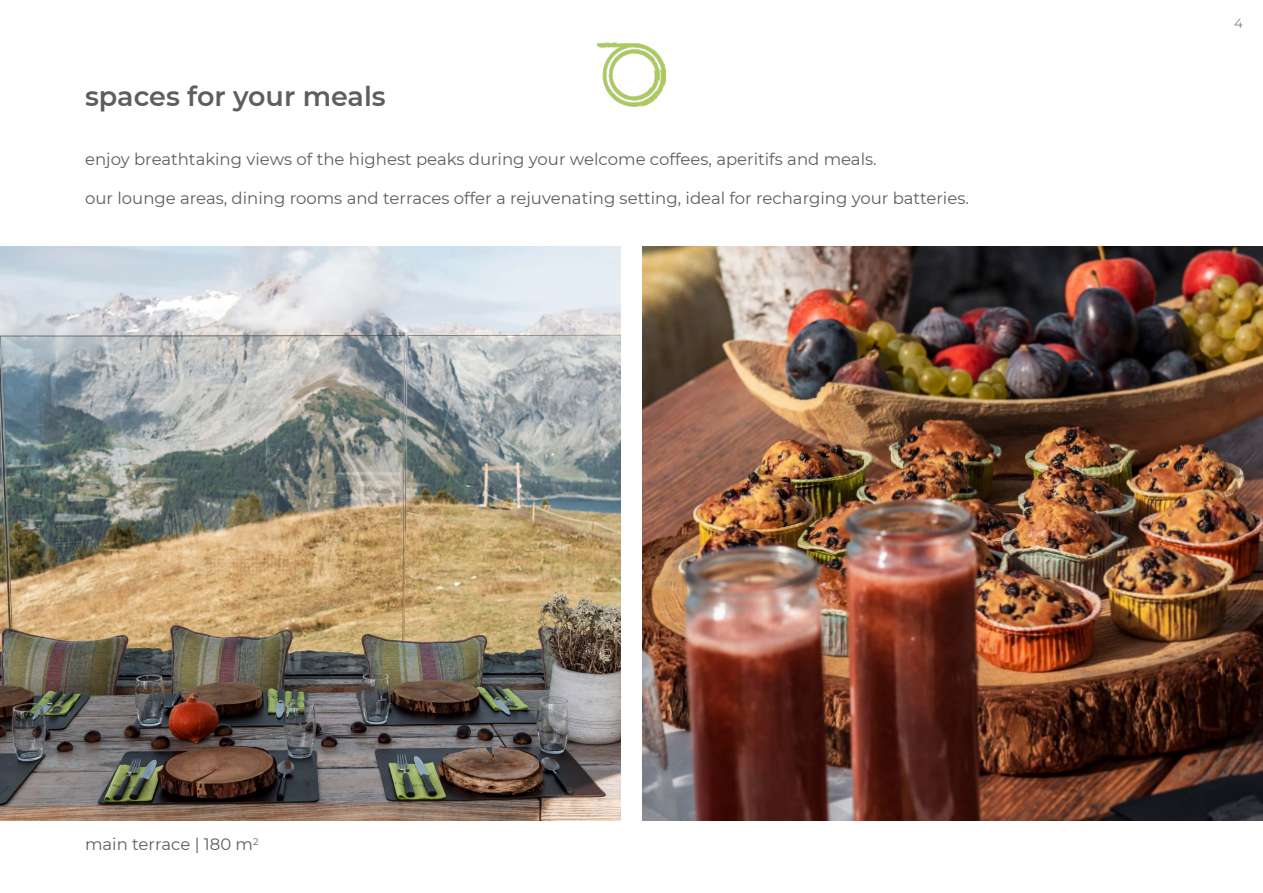
<style>
.page{position:relative;width:1263px;height:893px;background:#fff}
.page>*{position:absolute;margin:0;border:0;box-sizing:border-box;transform-origin:0 0}
.t1{font:600 27px "Montserrat";color:#5f5e5e}
.t2{font:16.5px "Montserrat";color:#5f5e5e}
.t3{font:300 13.5px "Montserrat";color:#5f5e5e}
</style>
<div class="page">
<img style="left:597px;top:43px;width:68px;height:63px">
<img style="left:642px;top:247px;width:621px;height:574px">
<img style="left:0;top:247px;width:621px;height:574px">
<h1 class="t1" style="left:85px;top:78px;width:302px">spaces for your meals</h1>
<p class="t2" style="left:85px;top:148px;width:793px">enjoy breathtaking views of the highest peaks during your welcome coffees, aperitifs and meals.</p>
<p class="t2" style="left:85px;top:187px;width:885px">our lounge areas, dining rooms and terraces offer a rejuvenating setting, ideal for recharging your batteries.</p>
<p class="t2" style="left:85px;top:833px;width:175px">main terrace | 180 m<sup>2</sup></p>
<p class="t3" style="left:1234px;top:14px;width:10px">4</p>
</div>
